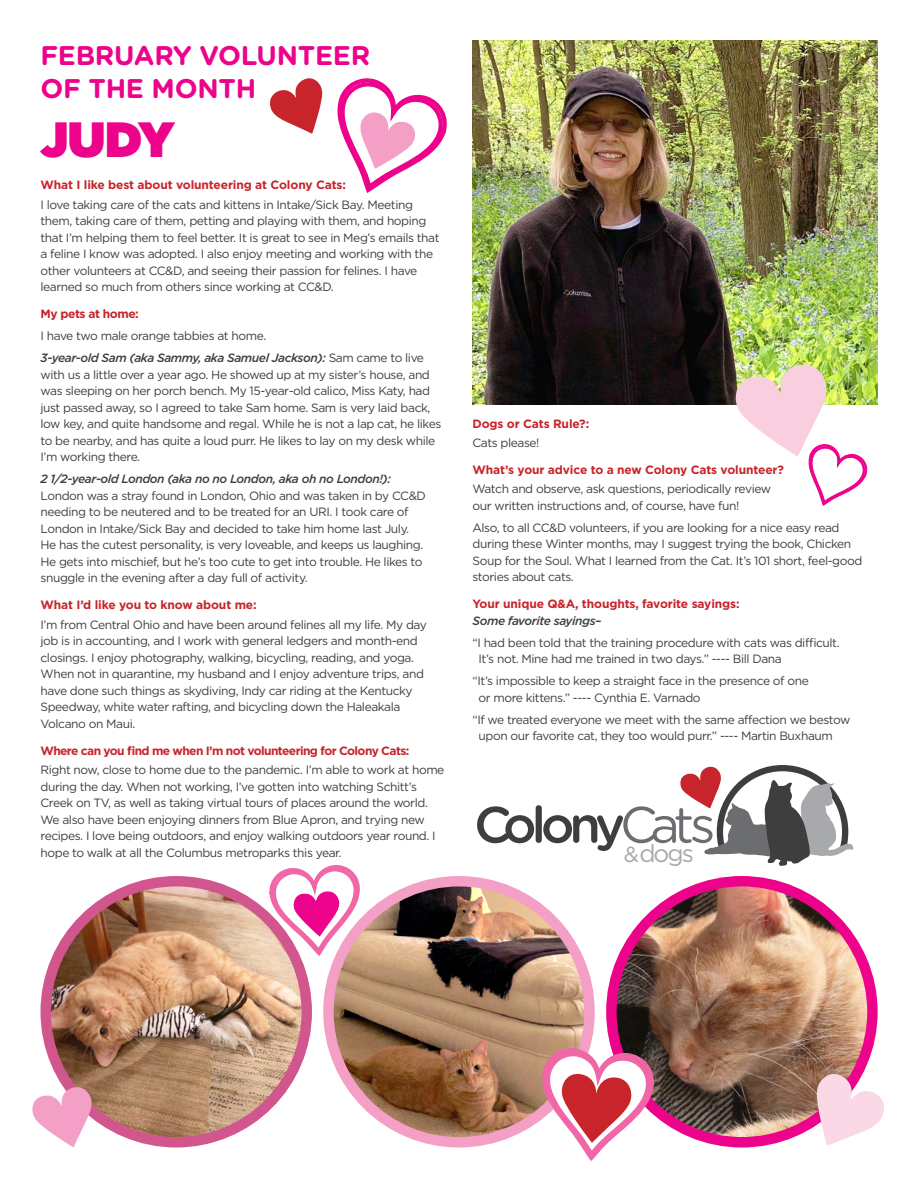
<style>
.page{position:relative;width:918px;height:1188px;background:#fff}
.page>*{position:absolute;margin:0;border:0;box-sizing:border-box;transform-origin:0 0}
.t1{font:500 51px "Gotham Rounded";letter-spacing:-.1em;color:#3e3e3f}
.t2{font:900 49.5px "Gotham HTF";color:#ed028c}
.t3{font:700 27px/33px "Gotham Rounded";letter-spacing:-.01em;color:#ed028c}
.t4{font:24.45px "Gotham HTF";color:#a8a9ad}
.t5{font:12px/16.5px "Gotham HTF";letter-spacing:-.035em;color:#3e3e3f}
.t6{font:700 12px/16.5px "Gotham HTF";letter-spacing:-.01em;color:#c8242b}
.t7{font:700 12px "Gotham HTF";letter-spacing:-.05em;color:#c8242b}
.t8{font:700 12px "Gotham HTF";letter-spacing:-.035em;color:#c8242b}
.s1{font-weight:500;font-style:italic}
.s2{font-weight:500;font-style:italic;color:#3e3e3f}
.s3{font-weight:400;color:#6c6d70}
.s4{font-size:21.75px}
</style>
<div class="page">
<img style="left:614px;top:881px;width:256px;height:259px">
<div style="left:606px;top:876px;width:272px;height:272px;border:10px solid #ed028c;border-radius:50%"></div>
<svg style="left:815px;top:1070px;width:69px;height:76px"></svg>
<svg style="left:270px;top:78px;width:53px;height:56px"></svg>
<svg style="left:337px;top:78px;width:110px;height:115px"></svg>
<svg style="left:270px;top:865px;width:89px;height:91px"></svg>
<img style="left:48px;top:886px;width:259px;height:251px">
<div style="left:40px;top:876px;width:272px;height:272px;border:10px solid #d1568e;border-radius:50%"></div>
<img style="left:328px;top:881px;width:257px;height:256px">
<div style="left:323px;top:876px;width:272px;height:272px;border:10px solid #f49fc5;border-radius:50%"></div>
<svg style="left:32px;top:1085px;width:61px;height:62px"></svg>
<svg style="left:680px;top:765px;width:173px;height:101px"></svg>
<svg style="left:541px;top:1040px;width:114px;height:121px"></svg>
<img style="left:472px;top:40px;width:406px;height:365px">
<img style="left:734px;top:362px;width:135px;height:144px">
<p class="t3" style="left:40px;top:38px;width:331px">FEBRUARY VOLUNTEER<br>OF THE MONTH</p>
<p class="t2" style="left:40px;top:111px;width:136px">JUDY</p>
<p class="t6" style="left:40px;top:177px;width:307px">What I like best about volunteering at Colony Cats:</p>
<p class="t5" style="left:40px;top:196px;width:401px">I love taking care of the cats and kittens in Intake/Sick Bay. Meeting them, taking care of them, petting and playing with them, and hoping that I’m helping them to feel better. It is great to see in Meg’s emails that a feline I know was adopted. I also enjoy meeting and working with the other volunteers at CC&amp;D, and seeing their passion for felines. I have learned so much from others since working at CC&amp;D.</p>
<p class="t8" style="left:40px;top:307px;width:100px">My pets at home:</p>
<p class="t5" style="left:40px;top:328px;width:227px">I have two male orange tabbies at home.</p>
<p class="t5" style="left:40px;top:350px;width:402px"><span class="s1">3-year-old Sam (aka Sammy, aka Samuel Jackson):</span> Sam came to live with us a little over a year ago. He showed up at my sister’s house, and was sleeping on her porch bench. My 15-year-old calico, Miss Katy, had just passed away, so I agreed to take Sam home. Sam is very laid back, low key, and quite handsome and regal. While he is not a lap cat, he likes to be nearby, and has quite a loud purr. He likes to lay on my desk while I’m working there.</p>
<p class="t5" style="left:40px;top:470px;width:387px"><span class="s1">2 1/2-year-old London (aka no no London, aka oh no London!):<br></span>London was a stray found in London, Ohio and was taken in by CC&amp;D needing to be neutered and to be treated for an URI. I took care of London in Intake/Sick Bay and decided to take him home last July.<br>He has the cutest personality, is very loveable, and keeps us laughing.<br>He gets into mischief, but he’s too cute to get into trouble. He likes to snuggle in the evening after a day full of activity.</p>
<p class="t6" style="left:40px;top:597px;width:218px">What I’d like you to know about me:</p>
<p class="t5" style="left:40px;top:616px;width:388px">I’m from Central Ohio and have been around felines all my life. My day job is in accounting, and I work with general ledgers and month-end closings. I enjoy photography, walking, bicycling, reading, and yoga.<br>When not in quarantine, my husband and I enjoy adventure trips, and have done such things as skydiving, Indy car riding at the Kentucky Speedway, white water rafting, and bicycling down the Haleakala Volcano on Maui.</p>
<p class="t7" style="left:40px;top:744px;width:370px">Where can you find me when I’m not volunteering for Colony Cats:</p>
<p class="t5" style="left:40px;top:761px;width:405px">Right now, close to home due to the pandemic. I’m able to work at home during the day. When not working, I’ve gotten into watching Schitt’s Creek on TV, as well as taking virtual tours of places around the world.<br>We also have been enjoying dinners from Blue Apron, and trying new recipes. I love being outdoors, and enjoy walking outdoors year round. I hope to walk at all the Columbus metroparks this year.</p>
<p class="t6" style="left:472px;top:415px;width:118px">Dogs or Cats Rule?:</p>
<p class="t5" style="left:472px;top:434px;width:69px">Cats please!</p>
<p class="t6" style="left:472px;top:461px;width:313px">What’s your advice to a new Colony Cats volunteer?</p>
<p class="t5" style="left:472px;top:481px;width:300px">Watch and observe, ask questions, periodically review our written instructions and, of course, have fun!</p>
<p class="t5" style="left:472px;top:519px;width:391px">Also, to all CC&amp;D volunteers, if you are looking for a nice easy read during these Winter months, may I suggest trying the book, Chicken Soup for the Soul. What I learned from the Cat. It’s 101 short, feel-good stories about cats.</p>
<p class="t6" style="left:472px;top:596px;width:269px">Your unique Q&amp;A, thoughts, favorite sayings:<br><span class="s2">Some favorite sayings–</span></p>
<p class="t5" style="left:479px;top:634px;width:363px;text-indent:-6px">“I had been told that the training procedure with cats was difficult.<br>It’s not. Mine had me trained in two days.” ---- Bill Dana</p>
<p class="t5" style="left:479px;top:673px;width:332px;text-indent:-6px">“It’s impossible to keep a straight face in the presence of one or more kittens.” ---- Cynthia E. Varnado</p>
<p class="t5" style="left:479px;top:711px;width:374px;text-indent:-6px">“If we treated everyone we meet with the same affection we bestow upon our favorite cat, they too would purr.” ---- Martin Buxhaum</p>
<p class="t1" style="left:474px;top:788px;width:243px">Colony<span class="s3">Cats</span></p>
<p class="t4" style="left:624px;top:840px;width:72px"><span class="s4">&amp;</span>dogs</p>
</div>
